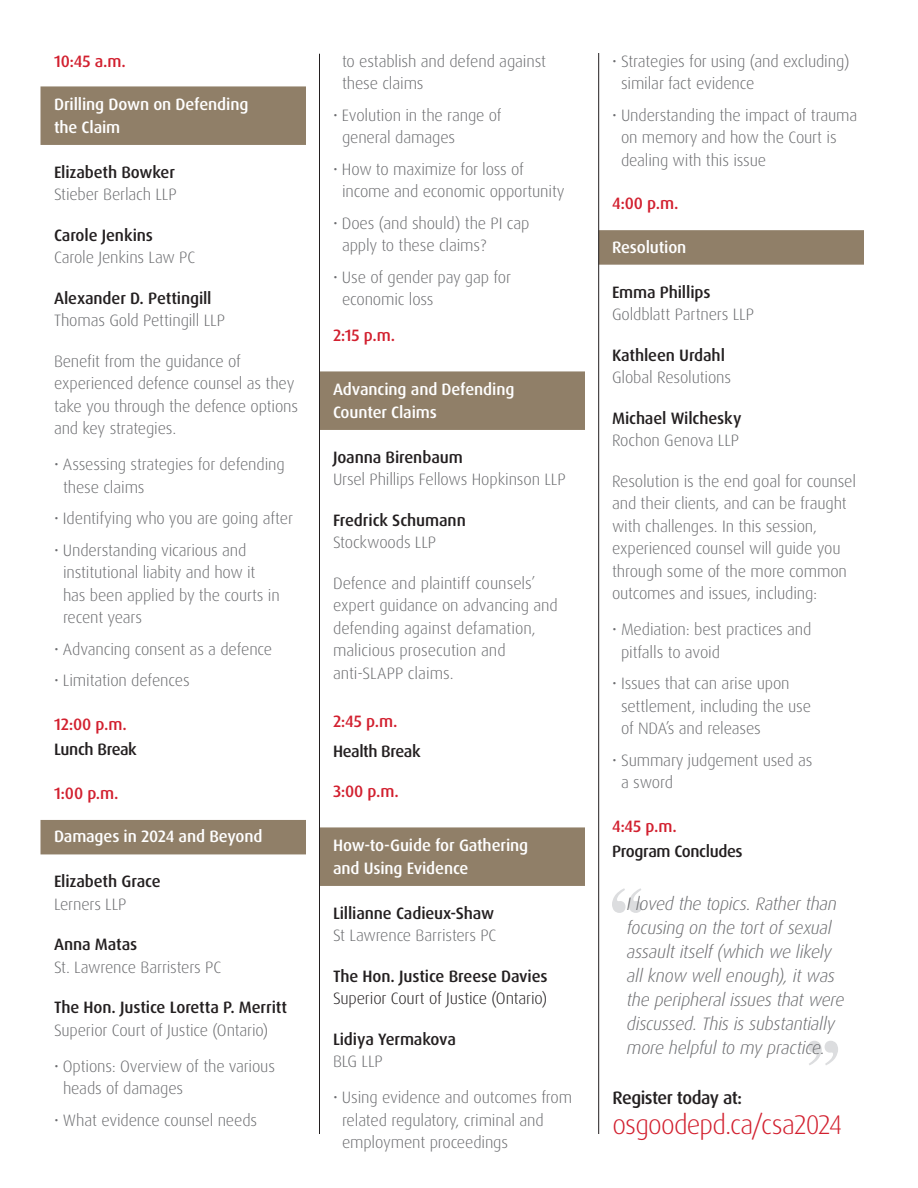
<style>
.page{position:relative;width:918px;height:1188px;background:#fff}
.page>*{position:absolute;margin:0;border:0;box-sizing:border-box;transform-origin:0 0}
.t1{font:300 27px "Dax Pro";letter-spacing:-.03em;color:#d2202f}
.t2{font:italic 300 18px/24px "Dax Pro";letter-spacing:-.02em;color:#6c6d70}
.t3{font:500 18px "Dax Pro";letter-spacing:-.03em;color:#231f20}
.Body_Copy_Bullet{font:300 16.5px/22.5px "Dax Pro";letter-spacing:-.01em;color:#6c6d70}
.Body_Copy{font:300 16.5px/22.5px "Dax Pro";letter-spacing:-.01em;color:#6c6d70}
.Body_Copy-2{font:500 16.5px/22.5px "Dax Pro";letter-spacing:-.01em;color:#231f20}
.White_Head_2_lines{font:500 16.5px/22.5px "Dax Pro";letter-spacing:-.01em;color:#fff}
.Body_Copy-3{font:300 16.5px/22.5px "Dax Pro";letter-spacing:-.01em;color:#231f20}
.Red_Head{font:500 16.5px "Dax Pro";letter-spacing:-.005em;color:#d2202f}
.White_Head_1_line{font:500 16.5px "Dax Pro";letter-spacing:-.01em;color:#fff}
.Black_Head{font:500 16.5px "Dax Pro";letter-spacing:-.025em;color:#231f20}
.Body_Copy-4{font:500 16.5px "Dax Pro";color:#d2202f}
.s1{font-weight:500;color:#231f20}
.s2{font-weight:300;color:#6c6d70}
.s3{font-weight:500}
</style>
<div class="page">
<div style="left:320px;top:371px;width:265px;height:59px;background:#907f68"></div>
<div style="left:320px;top:827px;width:265px;height:59px;background:#907f68"></div>
<div style="left:40px;top:86px;width:266px;height:59px;background:#907f68"></div>
<div style="left:40px;top:820px;width:266px;height:34px;background:#907f68"></div>
<div style="left:599px;top:230px;width:265px;height:35px;background:#907f68"></div>
<hr style="left:319px;top:54px;width:1px;height:1080px;background:#231f20">
<hr style="left:598px;top:53px;width:1px;height:1081px;background:#231f20">
<svg style="left:808px;top:1041px;width:30px;height:24px"></svg>
<svg style="left:612px;top:888px;width:30px;height:25px"></svg>
<p class="Red_Head" style="left:54px;top:51px;width:73px">10:45 a.m.</p>
<p class="White_Head_2_lines" style="left:54px;top:94px;width:196px">Drilling Down on Defending the Claim</p>
<p class="Body_Copy" style="left:54px;top:161px;width:124px"><span class="s1">Elizabeth Bowker<br></span>Stieber Berlach LLP</p>
<p class="Body_Copy" style="left:54px;top:224px;width:143px"><span class="s1">Carole Jenkins<br></span>Carole Jenkins Law PC</p>
<p class="Body_Copy" style="left:54px;top:287px;width:172px"><span class="s1">Alexander D. Pettingill<br></span>Thomas Gold Pettingill LLP</p>
<p class="Body_Copy" style="left:54px;top:350px;width:246px">Benefit from the guidance of experienced defence counsel as they take you through the defence options and key strategies.</p>
<p class="Body_Copy_Bullet" style="left:63px;top:454px;width:223px;text-indent:-9px">• Assessing strategies for defending these claims</p>
<p class="Body_Copy_Bullet" style="left:54px;top:508px;width:241px">• Identifying who you are going after</p>
<p class="Body_Copy_Bullet" style="left:63px;top:539px;width:218px;text-indent:-9px">• Understanding vicarious and institutional liabity and how it has been applied by the courts in recent years</p>
<p class="Body_Copy_Bullet" style="left:54px;top:638px;width:220px">• Advancing consent as a defence</p>
<p class="Body_Copy_Bullet" style="left:54px;top:670px;width:137px">• Limitation defences</p>
<p class="Red_Head" style="left:54px;top:714px;width:74px">12:00 p.m.</p>
<p class="Black_Head" style="left:54px;top:739px;width:84px">Lunch Break</p>
<p class="Red_Head" style="left:54px;top:783px;width:66px">1:00 p.m.</p>
<p class="White_Head_1_line" style="left:54px;top:826px;width:210px">Damages in 2024 and Beyond</p>
<p class="Body_Copy-2" style="left:54px;top:871px;width:108px">Elizabeth Grace<br><span class="s2">Lerners LLP</span></p>
<p class="Body_Copy" style="left:54px;top:934px;width:169px"><span class="s1">Anna Matas<br></span>St. Lawrence Barristers PC</p>
<p class="Body_Copy" style="left:54px;top:997px;width:235px"><span class="s1">The Hon. Justice Loretta P. Merritt<br></span>Superior Court of Justice (Ontario)</p>
<p class="Body_Copy_Bullet" style="left:63px;top:1055px;width:214px;text-indent:-9px">• Options: Overview of the various heads of damages</p>
<p class="Body_Copy_Bullet" style="left:54px;top:1109px;width:205px">• What evidence counsel needs</p>
<p class="Body_Copy_Bullet" style="left:342px;top:50px;width:206px">to establish and defend against these claims</p>
<p class="Body_Copy_Bullet" style="left:342px;top:104px;width:161px;text-indent:-9px">• Evolution in the range of general damages</p>
<p class="Body_Copy_Bullet" style="left:342px;top:158px;width:224px;text-indent:-9px">• How to maximize for loss of income and economic opportunity</p>
<p class="Body_Copy_Bullet" style="left:342px;top:212px;width:189px;text-indent:-9px">• Does (and should) the PI cap apply to these claims?</p>
<p class="Body_Copy_Bullet" style="left:342px;top:266px;width:171px;text-indent:-9px">• Use of gender pay gap for economic loss</p>
<p class="Body_Copy-4" style="left:333px;top:325px;width:64px">2:15 p.m.</p>
<p class="White_Head_2_lines" style="left:333px;top:379px;width:183px">Advancing and Defending<br>Counter Claims</p>
<p class="Body_Copy" style="left:333px;top:446px;width:234px"><span class="s1">Joanna Birenbaum<br></span>Ursel Phillips Fellows Hopkinson LLP</p>
<p class="Body_Copy-2" style="left:333px;top:509px;width:134px">Fredrick Schumann<br><span class="s2">Stockwoods LLP</span></p>
<p class="Body_Copy" style="left:333px;top:572px;width:226px">Defence and plaintiff counsels’ expert guidance on advancing and defending against defamation, malicious prosecution and anti‑SLAPP claims.</p>
<p class="Red_Head" style="left:333px;top:711px;width:66px">2:45 p.m.</p>
<p class="Body_Copy-2" style="left:333px;top:740px;width:89px">Health Break</p>
<p class="Body_Copy-4" style="left:333px;top:781px;width:67px">3:00 p.m.</p>
<p class="White_Head_2_lines" style="left:333px;top:835px;width:197px">How‑to‑Guide for Gathering and Using Evidence</p>
<p class="Body_Copy" style="left:333px;top:902px;width:165px"><span class="s1">Lillianne Cadieux‑Shaw<br></span>St Lawrence Barristers PC</p>
<p class="Body_Copy-3" style="left:333px;top:965px;width:216px"><span class="s3">The Hon. Justice Breese Davies<br></span>Superior Court of Justice (Ontario)</p>
<p class="Body_Copy-2" style="left:333px;top:1028px;width:125px">Lidiya Yermakova<br><span class="s2">BLG LLP</span></p>
<p class="Body_Copy_Bullet" style="left:342px;top:1087px;width:232px;text-indent:-9px">• Using evidence and outcomes from related regulatory, criminal and employment proceedings</p>
<p class="Body_Copy_Bullet" style="left:621px;top:50px;width:230px;text-indent:-9px">• Strategies for using (and excluding) similar fact evidence</p>
<p class="Body_Copy_Bullet" style="left:621px;top:104px;width:238px;text-indent:-9px">• Understanding the impact of trauma on memory and how the Court is dealing with this issue</p>
<p class="Red_Head" style="left:612px;top:193px;width:68px">4:00 p.m.</p>
<p class="White_Head_1_line" style="left:612px;top:236px;width:76px">Resolution</p>
<p class="Body_Copy" style="left:612px;top:281px;width:143px"><span class="s1">Emma Phillips<br></span>Goldblatt Partners LLP</p>
<p class="Body_Copy" style="left:612px;top:344px;width:121px"><span class="s1">Kathleen Urdahl<br></span>Global Resolutions</p>
<p class="Body_Copy-2" style="left:612px;top:407px;width:131px">Michael Wilchesky<br><span class="s2">Rochon Genova LLP</span></p>
<p class="Body_Copy" style="left:612px;top:470px;width:246px">Resolution is the end goal for counsel and their clients, and can be fraught with challenges. In this session, experienced counsel will guide you through some of the more common outcomes and issues, including:</p>
<p class="Body_Copy_Bullet" style="left:621px;top:618px;width:192px;text-indent:-9px">• Mediation: best practices and pitfalls to avoid</p>
<p class="Body_Copy_Bullet" style="left:621px;top:672px;width:192px;text-indent:-9px">• Issues that can arise upon settlement, including the use of NDA’s and releases</p>
<p class="Body_Copy_Bullet" style="left:621px;top:749px;width:193px;text-indent:-9px">• Summary judgement used as a sword</p>
<p class="Red_Head" style="left:612px;top:815px;width:66px">4:45 p.m.</p>
<p class="Black_Head" style="left:612px;top:841px;width:132px">Program Concludes</p>
<p class="t2" style="left:627px;top:891px;width:219px">I loved the topics. Rather than focusing on the tort of sexual assault itself (which we likely all know well enough), it was the peripheral issues that were discussed. This is substantially more helpful to my practice.</p>
<p class="t3" style="left:613px;top:1086px;width:131px">Register today at:</p>
<p class="t1" style="left:613px;top:1107px;width:231px">osgoodepd.ca/csa2024</p>
</div>
